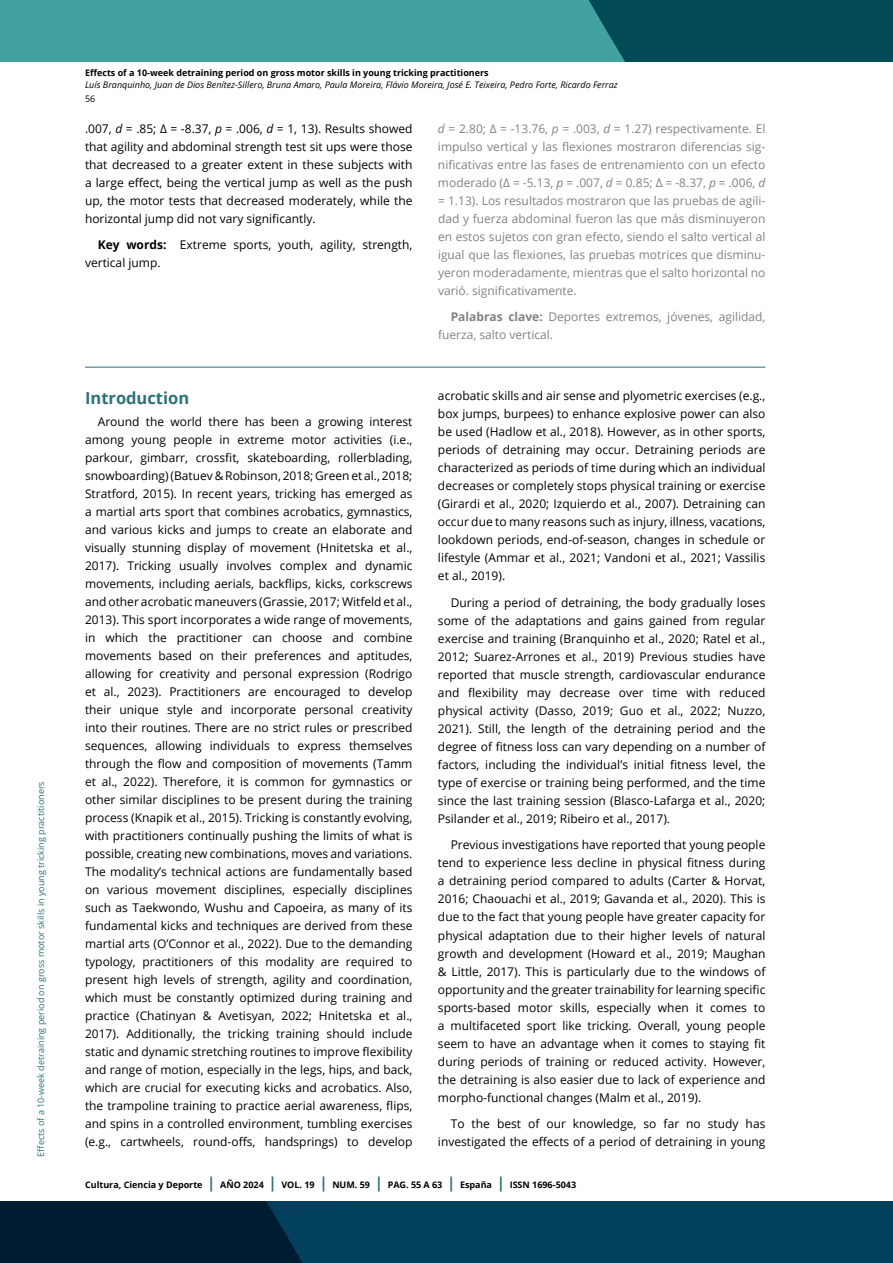
<style>
.page{position:relative;width:893px;height:1263px;background:#fff}
.page>*{position:absolute;margin:0;border:0;box-sizing:border-box;transform-origin:0 0}
.subtitulo_H3{font:700 16.5px "Open Sans";color:#2c727a}
.Cuerpo_de_texto_P{font:12px/18px "Open Sans";color:#000;text-align:justify}
.Cuerpo_de_texto_P-2{font:12px/18px "Open Sans";color:#808285;text-align:justify}
.t1{font:700 9px "Open Sans";color:#000}
.t2{font:italic 9px "Open Sans";color:#000}
.t3{font:9px "Open Sans";color:#2c727a}
.t4{font:9px "Open Sans";color:#000}
.s1{font-style:italic}
.s2{font-weight:700}
.s3{font-size:15px;color:#2c727a}
</style>
<div class="page">
<svg style="left:0;top:1201px;width:893px;height:62px;background:#02344e"></svg>
<div style="left:0;top:0;width:893px;height:62px;background:#41a29f"></div>
<div style="left:589px;top:0;width:304px;height:62px;background:#024a56"></div>
<hr style="left:85px;top:367px;width:680px;height:1px;background:#2a6e73">
<p class="t3" style="left:35px;top:1156px;width:377px;rotate:-90deg">Effects of a 10-week detraining period on gross motor skills in young tricking practitioners</p>
<p class="t1" style="left:85px;top:67px;width:405px">Effects of a 10-week detraining period on gross motor skills in young tricking practitioners</p>
<p class="t2" style="left:85px;top:79px;width:534px">Luís Branquinho, Juan de Dios Benítez-Sillero, Bruna Amaro, Paula Moreira, Flávio Moreira, José E. Teixeira, Pedro Forte, Ricardo Ferraz</p>
<p class="t4" style="left:85px;top:92px;width:12px">56</p>
<p class="Cuerpo_de_texto_P" style="left:85px;top:119px;width:329px">.007, <span class="s1">d</span> = .85; ∆ = -8.37, <span class="s1">p</span> = .006, <span class="s1">d</span> = 1, 13). Results showed that agility and abdominal strength test sit ups were those that decreased to a greater extent in these subjects with a large effect, being the vertical jump as well as the push up, the motor tests that decreased moderately, while the horizontal jump did not vary significantly.</p>
<p class="Cuerpo_de_texto_P" style="left:85px;top:235px;width:329px;text-indent:13px"><span class="s2">Key words:</span> Extreme sports, youth, agility, strength, vertical jump.</p>
<p class="subtitulo_H3" style="left:85px;top:386px;width:106px">Introduction</p>
<p class="Cuerpo_de_texto_P" style="left:85px;top:412px;width:329px;text-indent:13px">Around the world there has been a growing interest among young people in extreme motor activities (i.e., parkour, gimbarr, crossfit, skateboarding, rollerblading, snowboarding) (Batuev &amp; Robinson, 2018; Green et al., 2018; Stratford, 2015). In recent years, tricking has emerged as a martial arts sport that combines acrobatics, gymnastics, and various kicks and jumps to create an elaborate and visually stunning display of movement (Hnitetska et al., 2017). Tricking usually involves complex and dynamic movements, including aerials, backflips, kicks, corkscrews and other acrobatic maneuvers (Grassie, 2017; Witfeld et al., 2013). This sport incorporates a wide range of movements, in which the practitioner can choose and combine movements based on their preferences and aptitudes, allowing for creativity and personal expression (Rodrigo et al., 2023). Practitioners are encouraged to develop their unique style and incorporate personal creativity into their routines. There are no strict rules or prescribed sequences, allowing individuals to express themselves through the flow and composition of movements (Tamm et al., 2022). Therefore, it is common for gymnastics or other similar disciplines to be present during the training process (Knapik et al., 2015). Tricking is constantly evolving, with practitioners continually pushing the limits of what is possible, creating new combinations, moves and variations.<br>The modality’s technical actions are fundamentally based on various movement disciplines, especially disciplines such as Taekwondo, Wushu and Capoeira, as many of its fundamental kicks and techniques are derived from these martial arts (O’Connor et al., 2022). Due to the demanding typology, practitioners of this modality are required to present high levels of strength, agility and coordination, which must be constantly optimized during training and practice (Chatinyan &amp; Avetisyan, 2022; Hnitetska et al., 2017). Additionally, the tricking training should include static and dynamic stretching routines to improve flexibility and range of motion, especially in the legs, hips, and back, which are crucial for executing kicks and acrobatics. Also, the trampoline training to practice aerial awareness, flips, and spins in a controlled environment, tumbling exercises (e.g., cartwheels, round-offs, handsprings) to develop</p>
<p class="Cuerpo_de_texto_P-2" style="left:438px;top:119px;width:329px"><span class="s1">d</span> = 2.80; ∆ = -13.76, <span class="s1">p</span> = .003, <span class="s1">d</span> = 1.27) respectivamente. El impulso vertical y las flexiones mostraron diferencias sig&shy;nificativas entre las fases de entrenamiento con un efecto moderado (∆ = -5.13, <span class="s1">p</span> = .007, <span class="s1">d</span> = 0.85; ∆ = -8.37, <span class="s1">p</span> = .006, <span class="s1">d </span>= 1.13). Los resultados mostraron que las pruebas de agili&shy;dad y fuerza abdominal fueron las que más disminuyeron en estos sujetos con gran efecto, siendo el salto vertical al igual que las flexiones, las pruebas motrices que disminu&shy;yeron moderadamente, mientras que el salto horizontal no varió. significativamente.</p>
<p class="Cuerpo_de_texto_P-2" style="left:438px;top:307px;width:329px;text-indent:13px"><span class="s2">Palabras clave:</span> Deportes extremos, jóvenes, agilidad, fuerza, salto vertical.</p>
<p class="Cuerpo_de_texto_P" style="left:438px;top:387px;width:329px">acrobatic skills and air sense and plyometric exercises (e.g., box jumps, burpees) to enhance explosive power can also be used (Hadlow et al., 2018). However, as in other sports, periods of detraining may occur. Detraining periods are characterized as periods of time during which an individual decreases or completely stops physical training or exercise (Girardi et al., 2020; Izquierdo et al., 2007). Detraining can occur due to many reasons such as injury, illness, vacations, lookdown periods, end-of-season, changes in schedule or lifestyle (Ammar et al., 2021; Vandoni et al., 2021; Vassilis et al., 2019).</p>
<p class="Cuerpo_de_texto_P" style="left:438px;top:593px;width:329px;text-indent:13px">During a period of detraining, the body gradually loses some of the adaptations and gains gained from regular exercise and training (Branquinho et al., 2020; Ratel et al., 2012; Suarez-Arrones et al., 2019) Previous studies have reported that muscle strength, cardiovascular endurance and flexibility may decrease over time with reduced physical activity (Dasso, 2019; Guo et al., 2022; Nuzzo, 2021). Still, the length of the detraining period and the degree of fitness loss can vary depending on a number of factors, including the individual’s initial fitness level, the type of exercise or training being performed, and the time since the last training session (Blasco-Lafarga et al., 2020; Psilander et al., 2019; Ribeiro et al., 2017).</p>
<p class="Cuerpo_de_texto_P" style="left:438px;top:836px;width:329px;text-indent:13px">Previous investigations have reported that young people tend to experience less decline in physical fitness during a detraining period compared to adults (Carter &amp; Horvat, 2016; Chaouachi et al., 2019; Gavanda et al., 2020). This is due to the fact that young people have greater capacity for physical adaptation due to their higher levels of natural growth and development (Howard et al., 2019; Maughan &amp; Little, 2017). This is particularly due to the windows of opportunity and the greater trainability for learning specific sports-based motor skills, especially when it comes to a multifaceted sport like tricking. Overall, young people seem to have an advantage when it comes to staying fit during periods of training or reduced activity. However, the detraining is also easier due to lack of experience and morpho-functional changes (Malm et al., 2019).</p>
<p class="Cuerpo_de_texto_P" style="left:438px;top:1114px;width:329px;text-align:right">To the best of our knowledge, so far no study has investigated the effects of a period of detraining in young</p>
<p class="t1" style="left:85px;top:1179px;width:493px">Cultura, Ciencia y Deporte <span class="s3">|</span> AÑO 2024 <span class="s3">|</span> VOL. 19 <span class="s3">|</span> NUM. 59 <span class="s3">|</span> PAG. 55 A 63 <span class="s3">|</span> España <span class="s3">|</span> ISSN 1696-5043</p>
</div>
